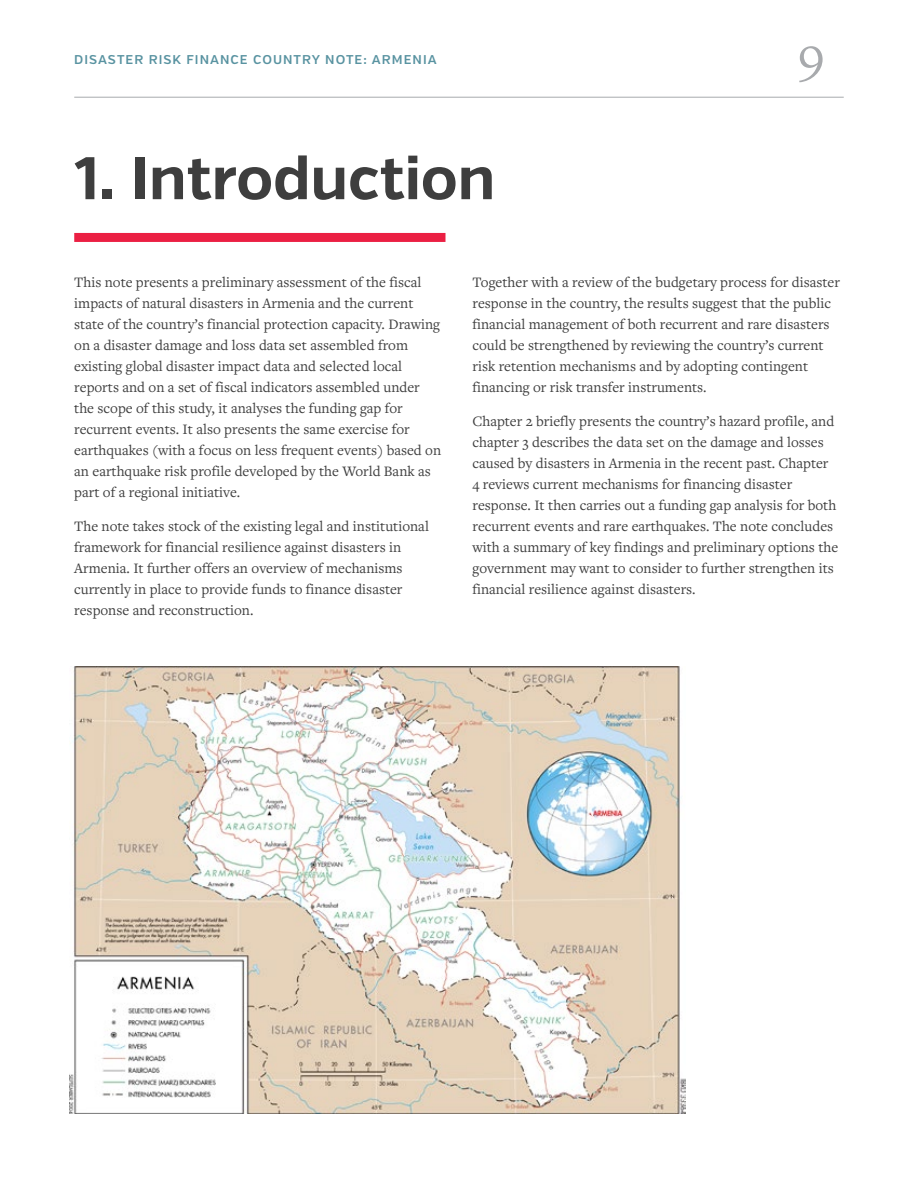
<style>
.page{position:relative;width:918px;height:1188px;background:#fff}
.page>*{position:absolute;margin:0;border:0;box-sizing:border-box;transform-origin:0 0}
.t1{font:700 60px "Verb";color:#3e3e3e}
.t2{font:54px "Freight Text Pro";color:#a8aaad}
.t3{font:15px/21px "Freight Text Pro";color:#3e3e3e}
.t4{font:600 12.75px "Verb";letter-spacing:.08em;color:#5993a1}
</style>
<div class="page">
<hr style="left:74px;top:97px;width:770px;height:1px;background:#a8aaad">
<div style="left:74px;top:233px;width:372px;height:9px;background:#eb1f43"></div>
<img style="left:69px;top:667px;width:616px;height:447px">
<p class="t4" style="left:74px;top:52px;width:364px">DISASTER RISK FINANCE COUNTRY NOTE: ARMENIA</p>
<h2 class="t2" style="left:798px;top:20px;width:28px">9</h2>
<h1 class="t1" style="left:74px;top:142px;width:422px">1. Introduction</h1>
<p class="t3" style="left:74px;top:271px;width:368px">This note presents a preliminary assessment of the fiscal impacts of natural disasters in Armenia and the current state of the country’s financial protection capacity. Drawing on a disaster damage and loss data set assembled from existing global disaster impact data and selected local reports and on a set of fiscal indicators assembled under the scope of this study, it analyses the funding gap for recurrent events. It also presents the same exercise for earthquakes (with a focus on less frequent events) based on an earthquake risk profile developed by the World Bank as part of a regional initiative.</p>
<p class="t3" style="left:74px;top:515px;width:356px">The note takes stock of the existing legal and institutional framework for financial resilience against disasters in Armenia. It further offers an overview of mechanisms currently in place to provide funds to finance disaster response and reconstruction.</p>
<p class="t3" style="left:472px;top:271px;width:369px">Together with a review of the budgetary process for disaster response in the country, the results suggest that the public financial management of both recurrent and rare disasters could be strengthened by reviewing the country’s current risk retention mechanisms and by adopting contingent financing or risk transfer instruments.</p>
<p class="t3" style="left:472px;top:410px;width:367px">Chapter 2 briefly presents the country’s hazard profile, and chapter 3 describes the data set on the damage and losses caused by disasters in Armenia in the recent past. Chapter 4 reviews current mechanisms for financing disaster response. It then carries out a funding gap analysis for both recurrent events and rare earthquakes. The note concludes with a summary of key findings and preliminary options the government may want to consider to further strengthen its financial resilience against disasters.</p>
</div>
